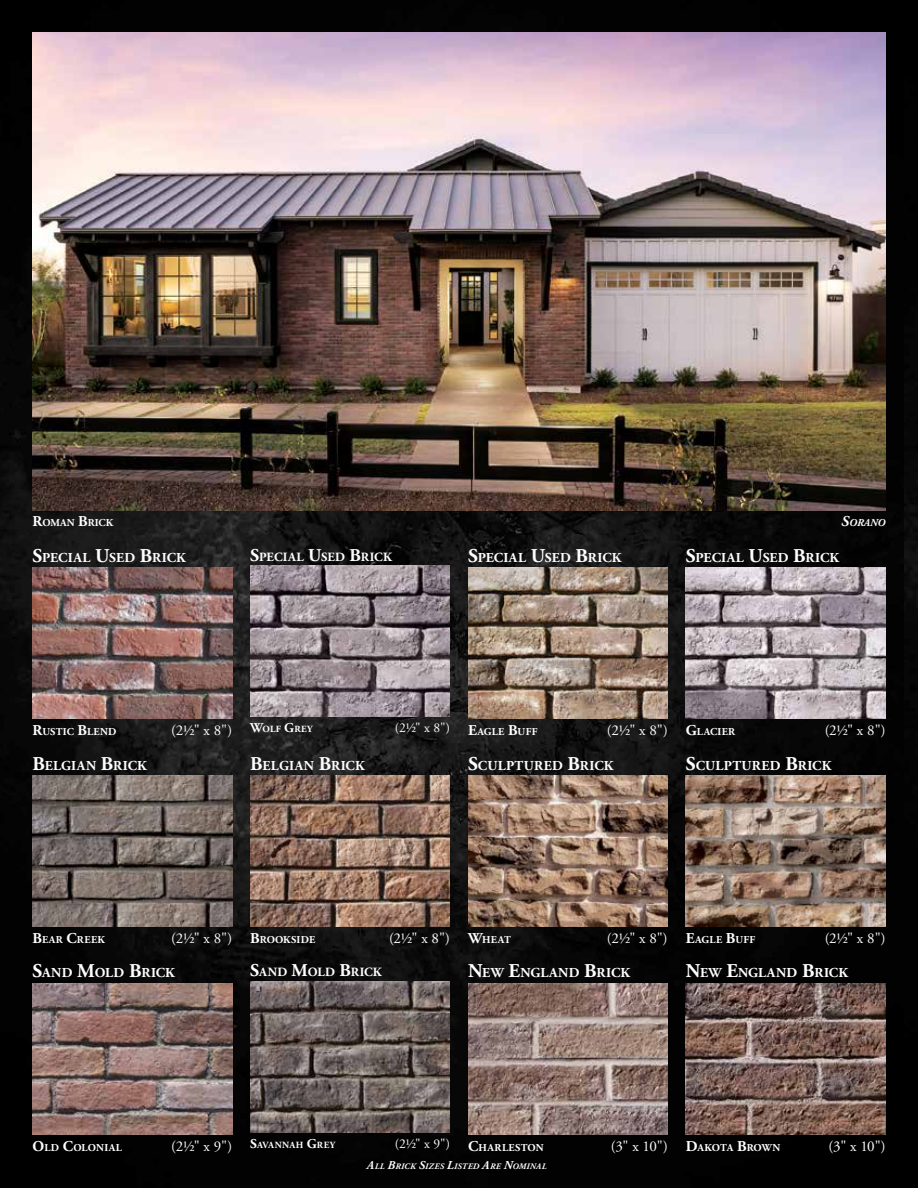
<style>
.page{position:relative;width:918px;height:1188px;background:#fff}
.page>*{position:absolute;margin:0;border:0;box-sizing:border-box;transform-origin:0 0}
.t1{font:15px "Adobe Garamond Pro";letter-spacing:-.01em;color:#fff}
.t2{font:700 13.65px "Adobe Garamond Pro";letter-spacing:.015em;color:#fff}
.t3{font:13.5px "Adobe Garamond Pro";color:#fff}
.t4{font:700 12.6px "Adobe Garamond Pro";letter-spacing:.01em;color:#fff}
.t5{font:700 10.5px "Adobe Garamond Pro";letter-spacing:.02em;color:#fff}
.t6{font:700 10.5px "Adobe Garamond Pro";letter-spacing:-.01em;color:#fff}
.t7{font:700 10.5px "Adobe Garamond Pro";color:#fff}
.t8{font:italic 700 10.5px "Adobe Garamond Pro";color:#fff}
.t9{font:700 9.45px "Adobe Garamond Pro";letter-spacing:.04em;color:#fff}
.t10{font:italic 700 8.4px "Adobe Garamond Pro";letter-spacing:.035em;color:#fff}
.s1{font-size:15px}
.s2{font-size:19.5px}
.s3{font-size:18px}
.s4{font-size:13.5px}
.s5{font-size:12px}
</style>
<div class="page">
<img style="left:0;top:0;width:904px;height:1188px">
<img style="left:904px;top:0;width:14px;height:1188px">
<img style="left:32px;top:32px;width:854px;height:479px">
<img style="left:250px;top:566px;width:200px;height:151px">
<img style="left:250px;top:775px;width:200px;height:151px">
<img style="left:250px;top:982px;width:200px;height:151px">
<img style="left:32px;top:567px;width:200px;height:151px">
<img style="left:32px;top:775px;width:200px;height:151px">
<img style="left:32px;top:983px;width:200px;height:151px">
<img style="left:468px;top:567px;width:200px;height:151px">
<img style="left:468px;top:775px;width:200px;height:151px">
<img style="left:468px;top:983px;width:200px;height:151px">
<img style="left:686px;top:568px;width:200px;height:151px">
<img style="left:686px;top:775px;width:200px;height:151px">
<img style="left:686px;top:983px;width:200px;height:151px">
<p class="t7" style="left:32px;top:517px;width:82px"><span class="s1">R</span>OMAN <span class="s1">B</span>RICK</p>
<p class="t8" style="left:841px;top:517px;width:46px"><span class="s1">S</span>ORANO</p>
<p class="t2" style="left:32px;top:550px;width:155px"><span class="s2">S</span>PECIAL <span class="s2">U</span>SED <span class="s2">B</span>RICK</p>
<p class="t4" style="left:250px;top:550px;width:143px"><span class="s3">S</span>PECIAL <span class="s3">U</span>SED <span class="s3">B</span>RICK</p>
<p class="t2" style="left:468px;top:550px;width:155px"><span class="s2">S</span>PECIAL <span class="s2">U</span>SED <span class="s2">B</span>RICK</p>
<p class="t2" style="left:686px;top:550px;width:155px"><span class="s2">S</span>PECIAL <span class="s2">U</span>SED <span class="s2">B</span>RICK</p>
<p class="t5" style="left:32px;top:725px;width:86px"><span class="s1">R</span>USTIC <span class="s1">B</span>LEND</p>
<p class="t1" style="left:171px;top:721px;width:62px">(2½" x 8")</p>
<p class="t2" style="left:32px;top:757px;width:116px"><span class="s2">B</span>ELGIAN <span class="s2">B</span>RICK</p>
<p class="t9" style="left:250px;top:724px;width:64px"><span class="s4">W</span>OLF <span class="s4">G</span>REY</p>
<p class="t3" style="left:395px;top:720px;width:57px">(2½" x 8")</p>
<p class="t2" style="left:250px;top:757px;width:116px"><span class="s2">B</span>ELGIAN <span class="s2">B</span>RICK</p>
<p class="t5" style="left:468px;top:725px;width:71px"><span class="s1">E</span>AGLE <span class="s1">B</span>UFF</p>
<p class="t1" style="left:607px;top:721px;width:62px">(2½" x 8")</p>
<p class="t2" style="left:468px;top:757px;width:147px"><span class="s2">S</span>CULPTURED <span class="s2">B</span>RICK</p>
<p class="t5" style="left:686px;top:725px;width:51px"><span class="s1">G</span>LACIER</p>
<p class="t1" style="left:825px;top:721px;width:62px">(2½" x 8")</p>
<p class="t2" style="left:686px;top:757px;width:147px"><span class="s2">S</span>CULPTURED <span class="s2">B</span>RICK</p>
<p class="t5" style="left:32px;top:933px;width:74px"><span class="s1">B</span>EAR <span class="s1">C</span>REEK</p>
<p class="t1" style="left:171px;top:929px;width:62px">(2½" x 8")</p>
<p class="t2" style="left:32px;top:965px;width:144px"><span class="s2">S</span>AND <span class="s2">M</span>OLD <span class="s2">B</span>RICK</p>
<p class="t5" style="left:250px;top:933px;width:67px"><span class="s1">B</span>ROOKSIDE</p>
<p class="t1" style="left:389px;top:929px;width:62px">(2½" x 8")</p>
<p class="t4" style="left:250px;top:965px;width:133px"><span class="s3">S</span>AND <span class="s3">M</span>OLD <span class="s3">B</span>RICK</p>
<p class="t5" style="left:468px;top:933px;width:44px"><span class="s1">W</span>HEAT</p>
<p class="t1" style="left:607px;top:929px;width:62px">(2½" x 8")</p>
<p class="t2" style="left:468px;top:965px;width:164px"><span class="s2">N</span>EW <span class="s2">E</span>NGLAND <span class="s2">B</span>RICK</p>
<p class="t5" style="left:686px;top:933px;width:71px"><span class="s1">E</span>AGLE <span class="s1">B</span>UFF</p>
<p class="t1" style="left:825px;top:929px;width:62px">(2½" x 8")</p>
<p class="t2" style="left:686px;top:965px;width:164px"><span class="s2">N</span>EW <span class="s2">E</span>NGLAND <span class="s2">B</span>RICK</p>
<p class="t5" style="left:32px;top:1141px;width:91px"><span class="s1">O</span>LD <span class="s1">C</span>OLONIAL</p>
<p class="t1" style="left:171px;top:1137px;width:62px">(2½" x 9")</p>
<p class="t9" style="left:250px;top:1139px;width:86px"><span class="s4">S</span>AVANNAH <span class="s4">G</span>REY</p>
<p class="t3" style="left:395px;top:1136px;width:57px">(2½" x 9")</p>
<p class="t5" style="left:468px;top:1141px;width:77px"><span class="s1">C</span>HARLESTON</p>
<p class="t1" style="left:611px;top:1137px;width:58px">(3" x 10")</p>
<p class="t10" style="left:367px;top:1161px;width:181px"><span class="s5">A</span>LL <span class="s5">B</span>RICK <span class="s5">S</span>IZES <span class="s5">L</span>ISTED <span class="s5">A</span>RE <span class="s5">N</span>OMINAL</p>
<p class="t6" style="left:686px;top:1141px;width:96px"><span class="s1">D</span>AKOTA <span class="s1">B</span>ROWN</p>
<p class="t1" style="left:829px;top:1137px;width:58px">(3" x 10")</p>
</div>
